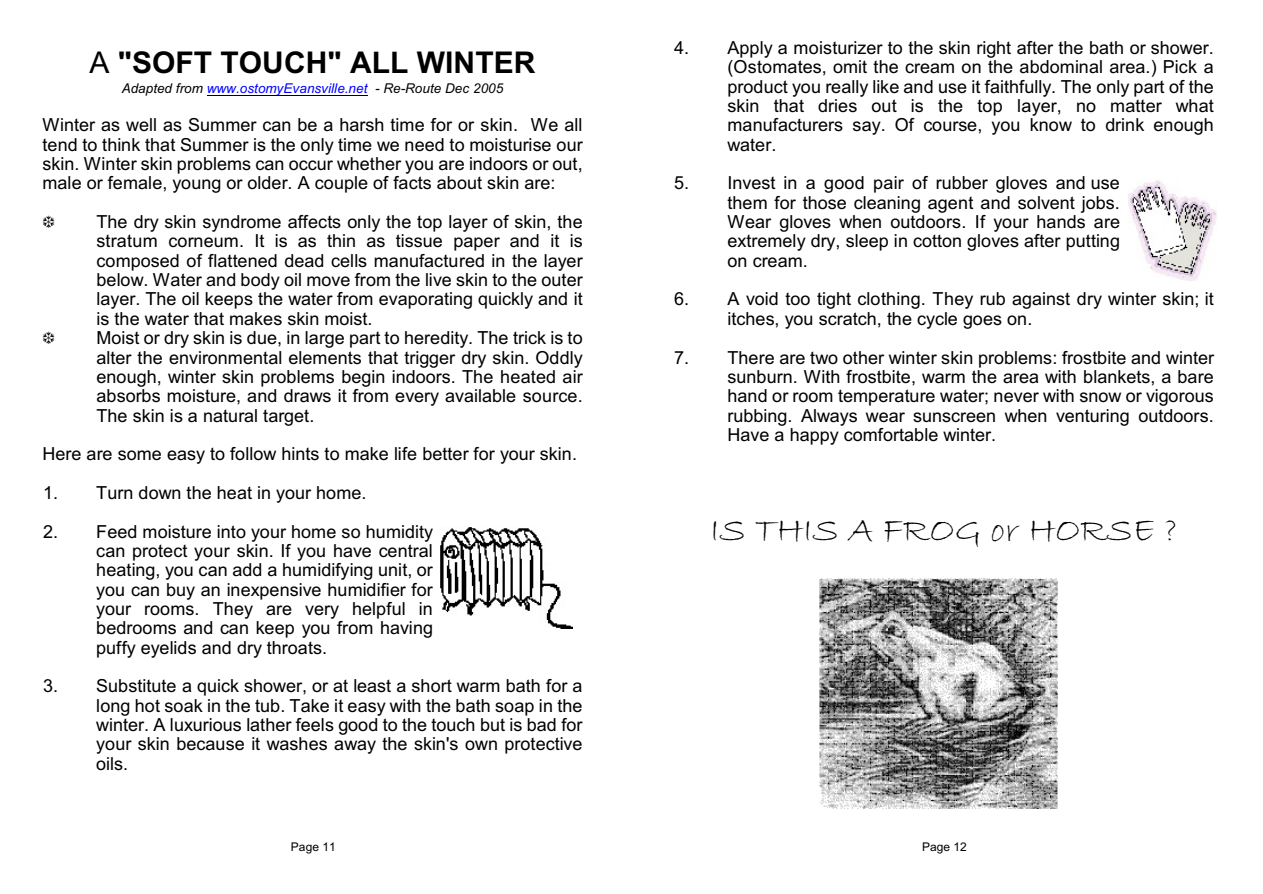
<style>
.page{position:relative;width:1263px;height:894px;background:#fff}
.page>*{position:absolute;margin:0;border:0;box-sizing:border-box;transform-origin:0 0}
.t1{font:36px "Bradley Hand ITC";letter-spacing:.005em;color:#000}
.t2{font:700 30px "Arial";color:#000}
.t3{font:18px/19.4px "Arial";letter-spacing:.005em;color:#000;text-align:justify}
.t4{font:italic 13.5px "Arial";letter-spacing:.005em;color:#000}
.t5{font:12px "Arial";letter-spacing:.01em;color:#000}
.s1{font-weight:400}
.s2{color:#00f}
</style>
<div class="page">
<hr style="left:207px;top:95px;width:161px;height:1px;background:#000">
<img style="left:440px;top:527px;width:133px;height:102px">
<img style="left:1128px;top:180px;width:89px;height:101px">
<img style="left:819px;top:579px;width:239px;height:229px">
<h2 class="t2" style="left:90px;top:51px;width:447px"><span class="s1">A</span> "SOFT TOUCH" ALL WINTER</h2>
<p class="t4" style="left:122px;top:83px;width:383px">Adapted from <span class="s2">www.ostomyEvansville.net</span> - Re-Route Dec 2005</p>
<p class="t3" style="left:42px;top:117px;width:542px">Winter as well as Summer can be a harsh time for or skin. We all tend to think that Summer is the only time we need to moisturise our skin. Winter skin problems can occur whether you are indoors or out, male or female, young or older. A couple of facts about skin are:</p>
<p class="t3" style="left:96px;top:214px;width:488px;text-align:left">The dry skin syndrome affects only the top layer of skin, the stratum corneum. It is as thin as tissue paper and it is composed of flattened dead cells manufactured in the layer below. Water and body oil move from the live skin to the outer layer. The oil keeps the water from evaporating quickly and it is the water that makes skin moist.<br>Moist or dry skin is due, in large part to heredity. The trick is to alter the environmental elements that trigger dry skin. Oddly enough, winter skin problems begin indoors. The heated air absorbs moisture, and draws it from every available source.<br>The skin is a natural target.</p>
<p class="t3" style="left:42px;top:446px;width:536px">Here are some easy to follow hints to make life better for your skin.</p>
<p class="t3" style="left:43px;top:484px;width:325px">1. Turn down the heat in your home.</p>
<p class="t3" style="left:96px;top:523px;width:338px;text-indent:-53px">2. Feed moisture into your home so humidity can protect your skin. If you have central heating, you can add a humidifying unit, or you can buy an inexpensive humidifier for your rooms. They are very helpful in bedrooms and can keep you from having puffy eyelids and dry throats.</p>
<p class="t3" style="left:96px;top:678px;width:488px;text-indent:-53px">3. Substitute a quick shower, or at least a short warm bath for a long hot soak in the tub. Take it easy with the bath soap in the winter. A luxurious lather feels good to the touch but is bad for your skin because it washes away the skin's own protective oils.</p>
<p class="t5" style="left:291px;top:842px;width:46px">Page 11</p>
<p class="t3" style="left:727px;top:40px;width:488px;text-indent:-53px">4. Apply a moisturizer to the skin right after the bath or shower. (Ostomates, omit the cream on the abdominal area.) Pick a product you really like and use it faithfully. The only part of the skin that dries out is the top layer, no matter what manufacturers say. Of course, you know to drink enough water.</p>
<p class="t3" style="left:727px;top:175px;width:394px;text-indent:-53px">5. Invest in a good pair of rubber gloves and use them for those cleaning agent and solvent jobs.<br>Wear gloves when outdoors. If your hands are extremely dry, sleep in cotton gloves after putting on cream.</p>
<p class="t3" style="left:727px;top:291px;width:488px;text-indent:-53px">6. A void too tight clothing. They rub against dry winter skin; it itches, you scratch, the cycle goes on.</p>
<p class="t3" style="left:727px;top:349px;width:488px;text-indent:-53px">7. There are two other winter skin problems: frostbite and winter sunburn. With frostbite, warm the area with blankets, a bare hand or room temperature water; never with snow or vigorous rubbing. Always wear sunscreen when venturing outdoors.<br>Have a happy comfortable winter.</p>
<h1 class="t1" style="left:710px;top:515px;width:469px">IS THIS A FROG or HORSE ?</h1>
<p class="t5" style="left:922px;top:842px;width:46px">Page 12</p>
</div>
